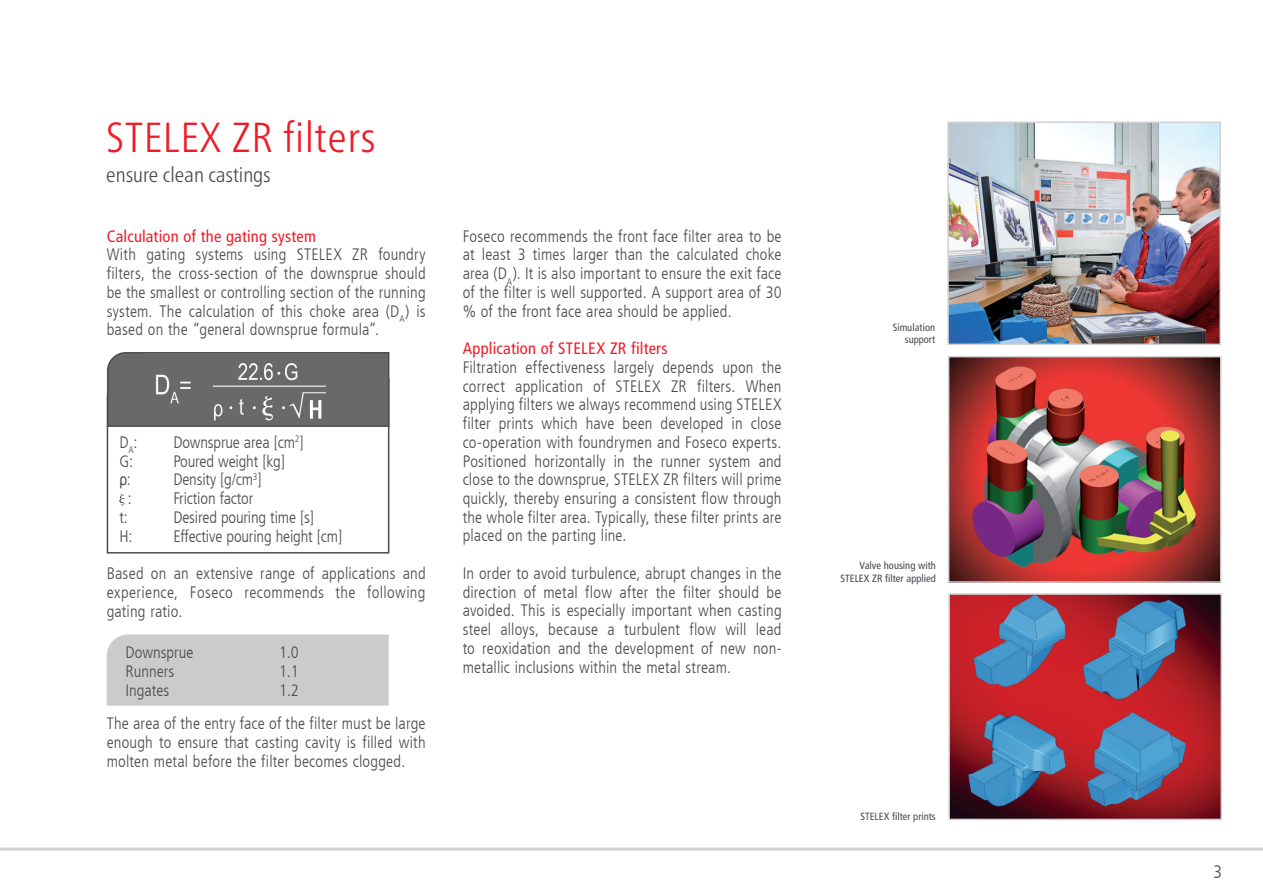
<style>
.page{position:relative;width:1263px;height:893px;background:#fff}
.page>*{position:absolute;margin:0;border:0;box-sizing:border-box;transform-origin:0 0}
.t1{font:300 condensed 42px "Frutiger Neue LTW1 G";letter-spacing:.025em;color:#ee1c27}
.t2{font:300 condensed 21px "Frutiger Neue LTW1 G";color:#4b4c4d}
.t3{font:300 condensed 18px "Frutiger LT";color:#4b4c4d}
.t4{font:300 condensed 16.5px/18.8px "Frutiger LT";letter-spacing:.01em;color:#4b4c4d;text-align:justify}
.t5{font:300 condensed 16.5px "Frutiger LT";letter-spacing:-.01em;color:#4b4c4d}
.t6{font:condensed 16.5px "Frutiger LT";letter-spacing:.01em;color:#ee1c27}
.t7{font:16.5px "Arial Narrow";color:#4b4c4d}
.t8{font:condensed 10.5px/12.6px "Frutiger LT";color:#43464a;text-align:right}
.t9{font:condensed 10.5px/12.6px "Frutiger LT";color:#4b4c4d;text-align:right}
.s1{font-family:"Frutiger LT";font-weight:300;font-stretch:condensed}
</style>
<div class="page">
<hr style="left:0;top:848px;width:1263px;height:3px;background:#d1d2d4">
<img style="left:951px;top:596px;width:268px;height:221px">
<div style="left:948px;top:593px;width:274px;height:227px;border:2px solid #d1d2d4"></div>
<img style="left:950px;top:125px;width:268px;height:217px">
<div style="left:947px;top:122px;width:274px;height:223px;border:2px solid #d1d2d4"></div>
<img style="left:951px;top:359px;width:267px;height:221px">
<div style="left:948px;top:356px;width:273px;height:227px;border:2px solid #d1d2d4"></div>
<div style="left:107px;top:635px;width:282px;height:71px;background:#cacbcc"></div>
<svg style="left:107px;top:427px;width:282px;height:127px"></svg>
<svg style="left:119px;top:494px;width:5px;height:11px"></svg>
<svg style="left:107px;top:352px;width:282px;height:75px;background:#676769"></svg>
<img style="left:146px;top:354px;width:213px;height:68px">
<img style="left:146px;top:353px;width:213px;height:1px">
<h1 class="t1" style="left:106px;top:113px;width:271px">STELEX ZR filters</h1>
<p class="t2" style="left:106px;top:162px;width:166px">ensure clean castings</p>
<p class="t6" style="left:107px;top:226px;width:211px">Calculation of the gating system</p>
<p class="t4" style="left:107px;top:245px;width:320px">With gating systems using STELEX ZR foundry filters, the cross-section of the downsprue should be the smallest or controlling section of the running system. The calculation of this choke area (D<sub>A</sub>) is based on the “general downsprue formula”.</p>
<p class="t4" style="left:119px;top:433px;width:20px">D<sub>A</sub>:</p>
<p class="t5" style="left:173px;top:433px;width:132px">Downsprue area [cm<sup>2</sup>]</p>
<p class="t4" style="left:119px;top:452px;width:15px">G:</p>
<p class="t5" style="left:173px;top:451px;width:113px">Poured weight [kg]</p>
<p class="t7" style="left:119px;top:467px;width:13px">ρ<span class="s1">:</span></p>
<p class="t5" style="left:173px;top:470px;width:90px">Density [g/cm<sup>3</sup>]</p>
<p class="t4" style="left:128px;top:489px;width:5px">:</p>
<p class="t5" style="left:173px;top:489px;width:81px">Friction factor</p>
<p class="t4" style="left:119px;top:508px;width:10px">t:</p>
<p class="t5" style="left:173px;top:508px;width:142px">Desired pouring time [s]</p>
<p class="t4" style="left:119px;top:527px;width:14px">H:</p>
<p class="t5" style="left:173px;top:526px;width:170px">Effective pouring height [cm]</p>
<p class="t4" style="left:107px;top:564px;width:320px">Based on an extensive range of applications and experience, Foseco recommends the following gating ratio.</p>
<p class="t4" style="left:126px;top:643px;width:69px">Downsprue</p>
<p class="t4" style="left:279px;top:643px;width:21px">1.0</p>
<p class="t4" style="left:126px;top:662px;width:50px">Runners</p>
<p class="t4" style="left:279px;top:662px;width:21px">1.1</p>
<p class="t4" style="left:126px;top:681px;width:45px">Ingates</p>
<p class="t4" style="left:279px;top:681px;width:21px">1.2</p>
<p class="t4" style="left:107px;top:714px;width:320px">The area of the entry face of the filter must be large enough to ensure that casting cavity is filled with molten metal before the filter becomes clogged.</p>
<p class="t4" style="left:463px;top:227px;width:320px">Foseco recommends the front face filter area to be at least 3 times larger than the calculated choke area (D<sub>A</sub>). It is also important to ensure the exit face of the filter is well supported. A support area of 30 % of the front face area should be applied.</p>
<p class="t6" style="left:463px;top:339px;width:207px">Application of STELEX ZR filters</p>
<p class="t4" style="left:463px;top:358px;width:320px">Filtration effectiveness largely depends upon the correct application of STELEX ZR filters. When applying filters we always recommend using STELEX filter prints which have been developed in close co-operation with foundrymen and Foseco experts.<br>Positioned horizontally in the runner system and close to the downsprue, STELEX ZR filters will prime quickly, thereby ensuring a consistent flow through the whole filter area. Typically, these filter prints are placed on the parting line.</p>
<p class="t4" style="left:463px;top:564px;width:320px">In order to avoid turbulence, abrupt changes in the direction of metal flow after the filter should be avoided. This is especially important when casting steel alloys, because a turbulent flow will lead to reoxidation and the development of new non&shy;metallic inclusions within the metal stream.</p>
<p class="t8" style="left:840px;top:560px;width:97px">Valve housing with<br>STELEX ZR filter applied</p>
<p class="t9" style="left:893px;top:321px;width:44px">Simulation support</p>
<p class="t9" style="left:860px;top:810px;width:77px">STELEX filter prints</p>
<p class="t3" style="left:1213px;top:862px;width:10px">3</p>
</div>
